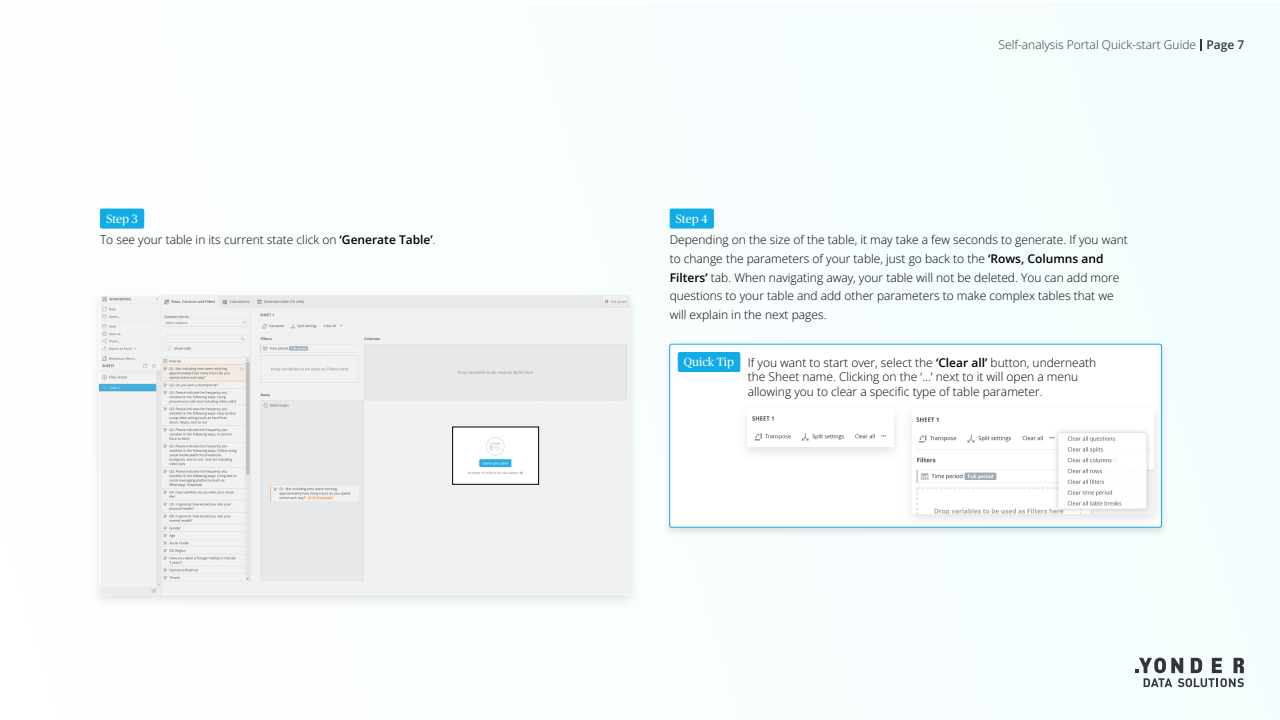
<style>
.page{position:relative;width:1280px;height:720px;background:#fff}
.page>*{position:absolute;margin:0;border:0;box-sizing:border-box;transform-origin:0 0}
.t1{font:300 12px/18.8px "Open Sans";color:#000}
.t2{font:300 12px "Open Sans";color:#323638}
.t3{font:12px "Publico Headline";color:#fff}
.s1{font-weight:600}
.s2{font-family:"Publico Headline";font-weight:400;color:#fff}
</style>
<div class="page">
<div style="left:0;top:2px;width:1280px;height:718px;background:#f8fdfe"></div>
<svg style="left:1200px;top:39px;width:1px;height:12px"></svg>
<svg style="left:1135px;top:658px;width:109px;height:29px"></svg>
<div style="left:100px;top:209px;width:44px;height:20px;background:#11abe5;border-radius:2px"></div>
<div style="left:670px;top:209px;width:44px;height:20px;background:#11abe5;border-radius:2px"></div>
<img style="left:98px;top:295px;width:534px;height:306px">
<svg style="left:100px;top:296px;width:530px;height:298px;fill:#f1f1f1"></svg>
<div style="left:452px;top:427px;width:87px;height:58px;border:1px solid #000"></div>
<div style="left:670px;top:344px;width:491px;height:183px;background:#fff;border-radius:2px"></div>
<div style="left:669px;top:344px;width:493px;height:184px;border:1px solid #11abe5;border-radius:2px"></div>
<div style="left:678px;top:352px;width:62px;height:20px;background:#11abe5;border-radius:2px"></div>
<img style="left:752px;top:416px;width:135px;height:25px">
<img style="left:897px;top:397px;width:272px;height:135px">
<img style="left:912px;top:409px;width:242px;height:104px">
<p class="t2" style="left:999px;top:37px;width:247px">Self-analysis Portal Quick-start Guide <span class="s1">Page 7</span></p>
<p class="t3" style="left:106px;top:210px;width:33px">Step 3</p>
<p class="t3" style="left:676px;top:210px;width:33px">Step 4</p>
<p class="t1" style="left:100px;top:230px;width:337px">To see your table in its current state click on <span class="s1">‘Generate Table’</span>.</p>
<p class="t1" style="left:670px;top:230px;width:460px">Depending on the size of the table, it may take a few seconds to generate. If you want to change the parameters of your table, just go back to the <span class="s1">‘Rows, Columns and Filters’</span> tab. When navigating away, your table will not be deleted. You can add more questions to your table and add other parameters to make complex tables that we will explain in the next pages.</p>
<p class="t1" style="left:748px;top:354px;width:350px;line-height:14.8px;text-indent:-64px"><span class="s2">Quick Tip</span> If you want to start over, select the <span class="s1">‘Clear all’</span> button, underneath the Sheet name. Clicking on the ‘...’ next to it will open a menu allowing you to clear a specific type of table parameter.</p>
</div>
